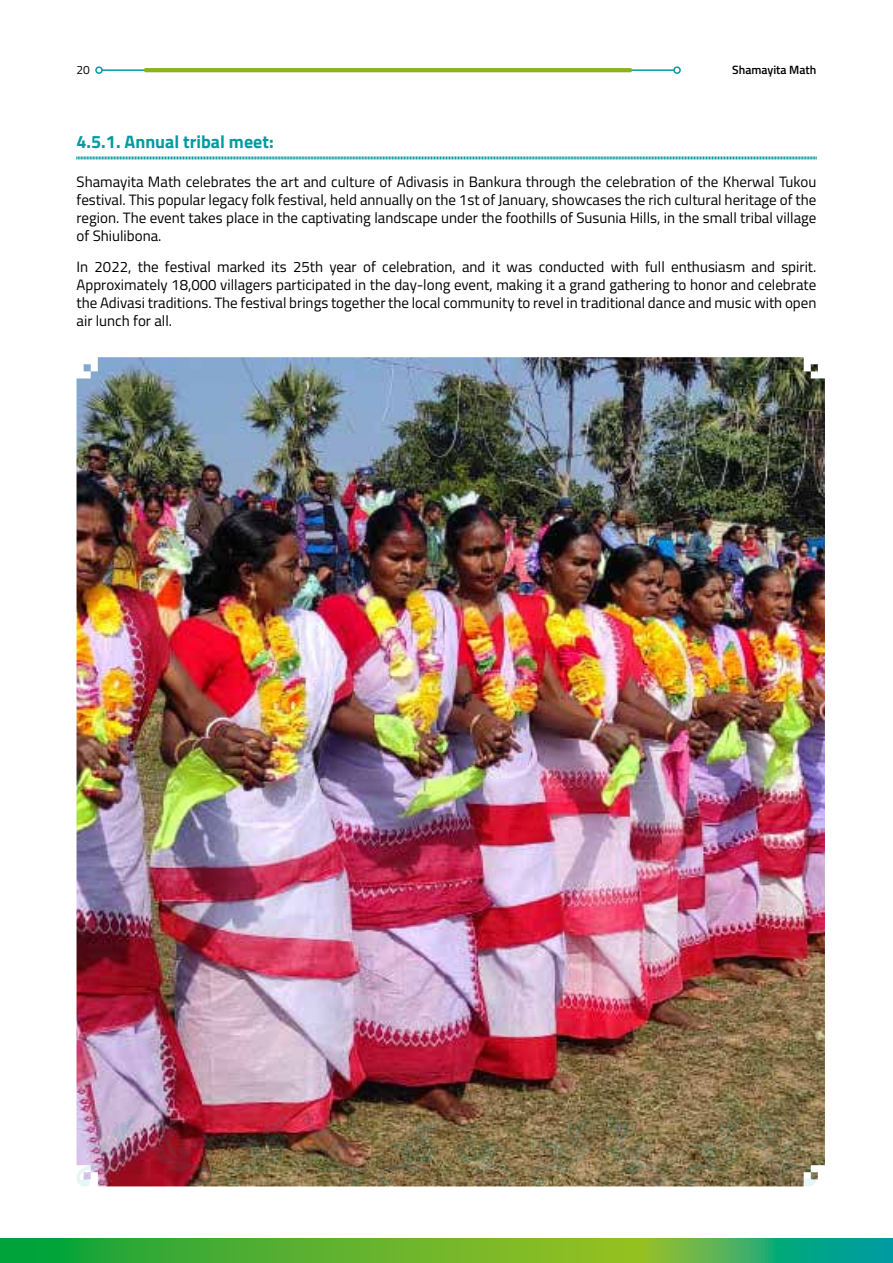
<style>
.page{position:relative;width:893px;height:1263px;background:#fff}
.page>*{position:absolute;margin:0;border:0;box-sizing:border-box;transform-origin:0 0}
.t1{font:700 18px "Titillium Web";color:#009ba2}
.t2{font:15px/18px "Titillium Web";color:#000;text-align:justify}
.t3{font:600 12px "Titillium Web";color:#000}
.t4{font:12px "Titillium Web";color:#000}
</style>
<div class="page">
<svg style="left:0;top:1238px;width:893px;height:25px;background:#4baf40"></svg>
<hr style="left:102px;top:69px;width:572px;height:2px;background:#009ba2">
<div style="left:673px;top:66px;width:8px;height:8px;border:2px solid #009ba2;border-radius:50%"></div>
<div style="left:95px;top:66px;width:8px;height:8px;border:2px solid #009ba2;border-radius:50%"></div>
<hr style="left:144px;top:68px;width:488px;height:4px;background:#8ab31d;border-radius:2px">
<img style="left:77px;top:357px;width:748px;height:829px">
<svg style="left:76px;top:156px;width:741px;height:4px;background:#7fcccf"></svg>
<img style="left:301px;top:1115px;width:61px;height:71px">
<img style="left:228px;top:1115px;width:61px;height:71px">
<svg style="left:452px;top:1115px;width:62px;height:71px;background:#82704a"></svg>
<svg style="left:379px;top:1115px;width:62px;height:71px;background:#806f48"></svg>
<svg style="left:755px;top:1115px;width:61px;height:71px;background:#877956"></svg>
<svg style="left:682px;top:1115px;width:61px;height:71px;background:#82734d"></svg>
<svg style="left:604px;top:1115px;width:61px;height:71px;background:#877752"></svg>
<svg style="left:530px;top:1115px;width:62px;height:71px;background:#887751"></svg>
<img style="left:150px;top:1115px;width:61px;height:71px">
<img style="left:76px;top:1115px;width:62px;height:71px">
<p class="t4" style="left:77px;top:61px;width:15px">20</p>
<p class="t3" style="left:732px;top:61px;width:86px">Shamayita Math</p>
<p class="t1" style="left:77px;top:128px;width:199px">4.5.1. Annual tribal meet:</p>
<p class="t2" style="left:77px;top:172px;width:741px">Shamayita Math celebrates the art and culture of Adivasis in Bankura through the celebration of the Kherwal Tukou festival. This popular legacy folk festival, held annually on the 1st of January, showcases the rich cultural heritage of the region. The event takes place in the captivating landscape under the foothills of Susunia Hills, in the small tribal village of Shiulibona.</p>
<p class="t2" style="left:77px;top:257px;width:741px">In 2022, the festival marked its 25th year of celebration, and it was conducted with full enthusiasm and spirit.<br>Approximately 18,000 villagers participated in the day-long event, making it a grand gathering to honor and celebrate the Adivasi traditions. The festival brings together the local community to revel in traditional dance and music with open air lunch for all.</p>
</div>
